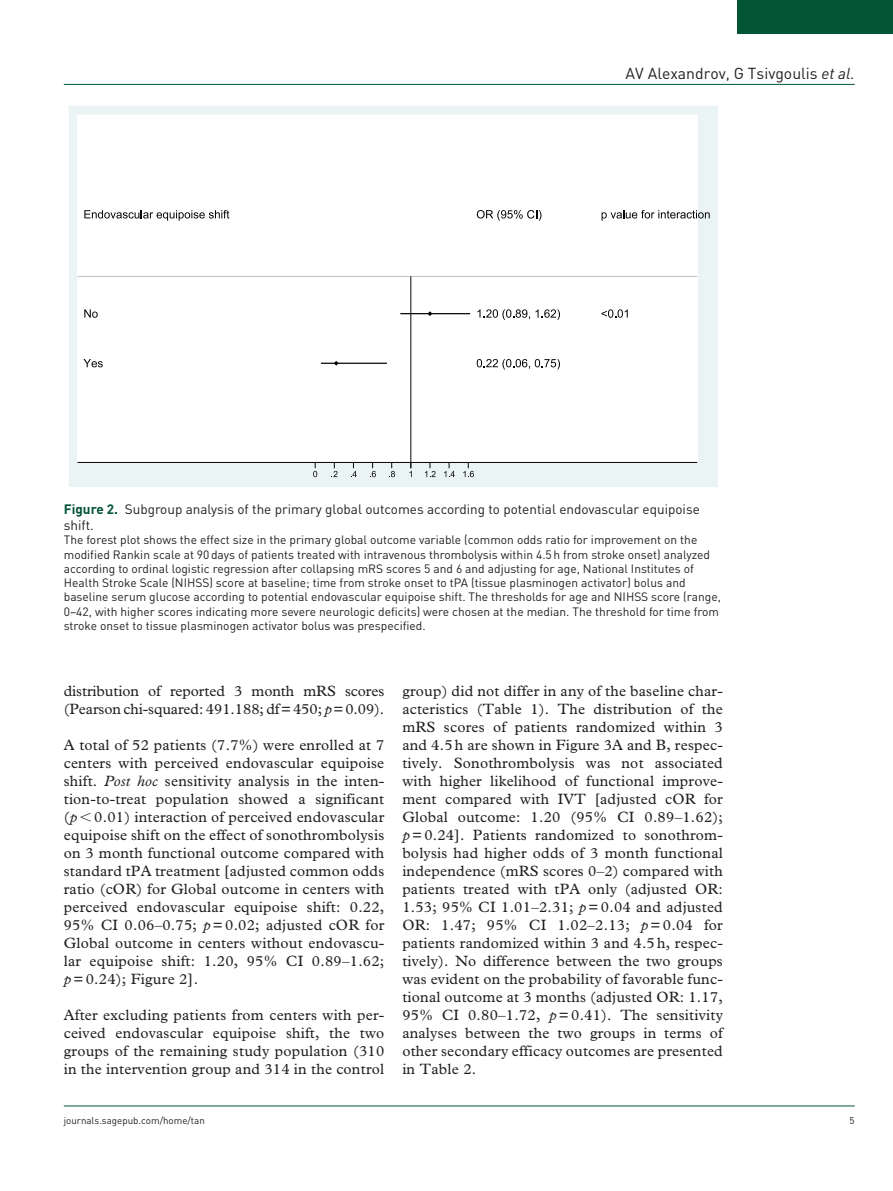
<style>
.page{position:relative;width:893px;height:1191px;background:#fff}
.page>*{position:absolute;margin:0;border:0;box-sizing:border-box;transform-origin:0 0}
.t1{font:15.75px "DIN";color:#231f20}
.t2{font:15px/18px "Plantin Std";letter-spacing:.015em;color:#231f20;text-align:justify}
.t3{font:15px/18px "Plantin Std";letter-spacing:-.005em;color:#231f20}
.t4{font:13.5px/15.8px "DIN";color:#231f20}
.t5{font:12px/14.2px "DIN";color:#231f20}
.t6{font:9.75px "DIN";color:#231f20}
.s1{font-style:italic}
.s2{font-weight:700;color:#015436}
</style>
<div class="page">
<hr style="left:64px;top:84px;width:791px;height:1px;background:#015436">
<hr style="left:64px;top:1105px;width:791px;height:1px;background:#015436">
<div style="left:738px;top:0;width:155px;height:34px;background:#015436"></div>
<div style="left:69px;top:106px;width:648px;height:380px;background:#ebf4f5"></div>
<div style="left:77px;top:115px;width:621px;height:348px;background:#fff"></div>
<hr style="left:77px;top:276px;width:620px;height:1px;background:#c0bfbf">
<hr style="left:410px;top:276px;width:1px;height:186px;background:#050504">
<hr style="left:400px;top:313px;width:70px;height:1px;background:#050504">
<hr style="left:321px;top:363px;width:66px;height:1px;background:#050504">
<svg style="left:84px;top:309px;width:14px;height:9px"></svg>
<svg style="left:83px;top:359px;width:20px;height:8px"></svg>
<svg style="left:84px;top:210px;width:145px;height:11px"></svg>
<svg style="left:477px;top:309px;width:83px;height:11px"></svg>
<svg style="left:477px;top:359px;width:83px;height:11px"></svg>
<svg style="left:477px;top:210px;width:64px;height:11px"></svg>
<svg style="left:601px;top:309px;width:27px;height:9px"></svg>
<svg style="left:602px;top:210px;width:108px;height:11px"></svg>
<svg style="left:427px;top:311px;width:6px;height:5px"></svg>
<svg style="left:333px;top:361px;width:6px;height:5px"></svg>
<hr style="left:77px;top:462px;width:620px;height:1px;background:#050504">
<svg style="left:313px;top:463px;width:4px;height:14px"></svg>
<svg style="left:333px;top:463px;width:4px;height:14px"></svg>
<svg style="left:351px;top:463px;width:6px;height:14px"></svg>
<svg style="left:370px;top:463px;width:6px;height:14px"></svg>
<svg style="left:389px;top:463px;width:6px;height:14px"></svg>
<svg style="left:425px;top:463px;width:11px;height:14px"></svg>
<svg style="left:444px;top:463px;width:11px;height:14px"></svg>
<svg style="left:463px;top:463px;width:11px;height:14px"></svg>
<svg style="left:409px;top:463px;width:3px;height:14px"></svg>
<p class="t1" style="left:626px;top:63px;width:231px">AV Alexandrov, G Tsivgoulis <span class="s1">et al.</span></p>
<p class="t4" style="left:64px;top:501px;width:638px"><span class="s2">Figure 2.</span> Subgroup analysis of the primary global outcomes according to potential endovascular equipoise shift.</p>
<p class="t5" style="left:64px;top:532px;width:659px">The forest plot shows the effect size in the primary global outcome variable (common odds ratio for improvement on the modified Rankin scale at 90days of patients treated with intravenous thrombolysis within 4.5h from stroke onset) analyzed according to ordinal logistic regression after collapsing mRS scores 5 and 6 and adjusting for age, National Institutes of Health Stroke Scale (NIHSS) score at baseline; time from stroke onset to tPA (tissue plasminogen activator) bolus and baseline serum glucose according to potential endovascular equipoise shift. The thresholds for age and NIHSS score (range, 0–42, with higher scores indicating more severe neurologic deficits) were chosen at the median. The threshold for time from stroke onset to tissue plasminogen activator bolus was prespecified.</p>
<p class="t3" style="left:64px;top:682px;width:322px">distribution of reported 3 month mRS scores (Pearson chi-squared: 491.188; df=450; <span class="s1">p</span>=0.09).</p>
<p class="t2" style="left:64px;top:736px;width:322px">A total of 52 patients (7.7%) were enrolled at 7 centers with perceived endovascular equipoise shift. <span class="s1">Post hoc</span> sensitivity analysis in the inten&shy;tion-to-treat population showed a significant (<span class="s1">p</span> 0.01) interaction of perceived endovascular equipoise shift on the effect of sonothrombolysis on 3 month functional outcome compared with standard tPA treatment [adjusted common odds ratio (cOR) for Global outcome in centers with perceived endovascular equipoise shift: 0.22, 95% CI 0.06–0.75; <span class="s1">p</span>=0.02; adjusted cOR for Global outcome in centers without endovascu&shy;lar equipoise shift: 1.20, 95% CI 0.89–1.62; <span class="s1">p</span>=0.24); Figure 2].</p>
<p class="t2" style="left:64px;top:1006px;width:322px">After excluding patients from centers with per&shy;ceived endovascular equipoise shift, the two groups of the remaining study population (310 in the intervention group and 314 in the control</p>
<p class="t2" style="left:402px;top:682px;width:322px">group) did not differ in any of the baseline char&shy;acteristics (Table 1). The distribution of the mRS scores of patients randomized within 3 and 4.5 h are shown in Figure 3A and B, respec&shy;tively. Sonothrombolysis was not associated with higher likelihood of functional improve&shy;ment compared with IVT [adjusted cOR for Global outcome: 1.20 (95% CI 0.89–1.62); <span class="s1">p</span>=0.24]. Patients randomized to sonothrom&shy;bolysis had higher odds of 3 month functional independence (mRS scores 0–2) compared with patients treated with tPA only (adjusted OR:<br>1.53; 95% CI 1.01–2.31; <span class="s1">p</span>=0.04 and adjusted OR: 1.47; 95% CI 1.02–2.13; <span class="s1">p</span>=0.04 for patients randomized within 3 and 4.5 h, respec&shy;tively). No difference between the two groups was evident on the probability of favorable func&shy;tional outcome at 3 months (adjusted OR: 1.17, 95% CI 0.80–1.72, <span class="s1">p</span>=0.41). The sensitivity analyses between the two groups in terms of other secondary efficacy outcomes are presented in Table 2.</p>
<p class="t6" style="left:64px;top:1114px;width:143px">journals.sagepub.com/home/tan</p>
<p class="t6" style="left:850px;top:1114px;width:7px">5</p>
</div>
